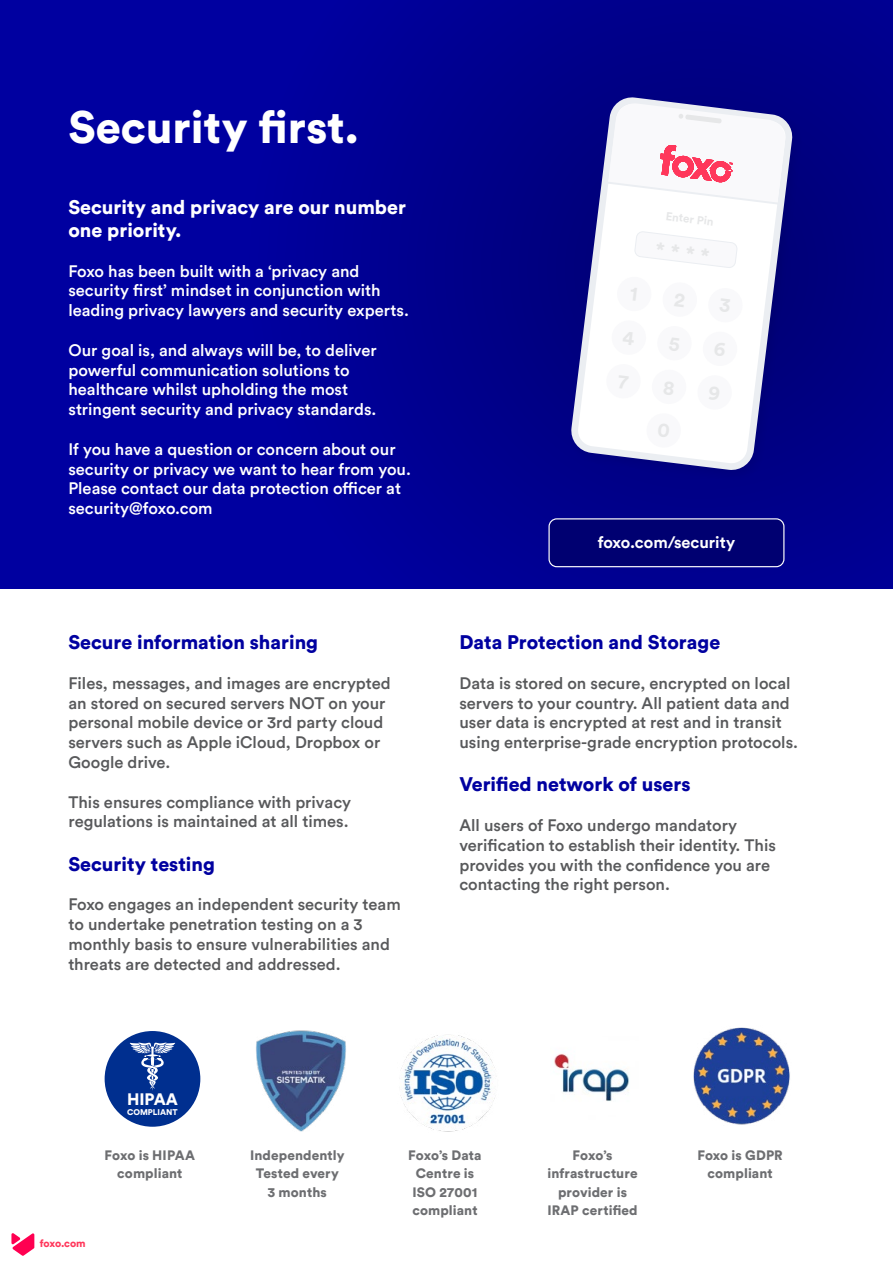
<style>
.page{position:relative;width:893px;height:1263px;background:#fff}
.page>*{position:absolute;margin:0;border:0;box-sizing:border-box;transform-origin:0 0}
.t1{font:900 45px "Circular Std";color:#fff}
.t2{font:900 19.5px "Circular Std";color:#0000a0}
.t3{font:900 19.5px/23.4px "Circular Std";color:#fff}
.t4{font:500 16.5px/19.8px "Circular Std";color:#58595b}
.t5{font:500 16.5px/19.8px "Circular Std";color:#fff}
.t6{font:900 16.5px "Circular Std";color:#fff}
.t7{font:700 16.35px "Circular Std";color:#fff}
.t8{font:900 13.5px/18.5px "Circular Std";letter-spacing:.01em;color:#6d6e71;text-align:center}
.t9{font:700 11.55px "Circular Std";color:#e6e7e8}
.t10{font:900 10.5px "Circular Std";letter-spacing:-.005em;color:#ff375b}
.t11{font:900 8.25px "Circular Std";color:#fff}
</style>
<div class="page">
<div style="left:0;top:0;width:893px;height:588px;background:linear-gradient(to right,#0000a4,#000082)"></div>
<img style="left:693px;top:1027px;width:97px;height:98px">
<img style="left:554px;top:1053px;width:76px;height:48px">
<img style="left:401px;top:1035px;width:94px;height:97px">
<img style="left:256px;top:1030px;width:90px;height:101px">
<div style="left:105px;top:1031px;width:95px;height:96px;background:#002f8f;border-radius:50%"></div>
<svg style="left:129px;top:1042px;width:47px;height:48px"></svg>
<div style="left:563px;top:89px;width:245px;height:397px;background:#000082"></div>
<svg style="left:573px;top:100px;width:217px;height:374px"></svg>
<svg style="left:606px;top:102px;width:180px;height:104px"></svg>
<svg style="left:616px;top:276px;width:36px;height:36px"></svg>
<svg style="left:662px;top:281px;width:36px;height:37px"></svg>
<svg style="left:707px;top:287px;width:37px;height:36px"></svg>
<svg style="left:611px;top:319px;width:36px;height:37px"></svg>
<svg style="left:656px;top:325px;width:37px;height:36px"></svg>
<svg style="left:702px;top:331px;width:36px;height:36px"></svg>
<svg style="left:605px;top:363px;width:37px;height:36px"></svg>
<svg style="left:651px;top:369px;width:36px;height:36px"></svg>
<svg style="left:696px;top:374px;width:37px;height:37px"></svg>
<svg style="left:645px;top:412px;width:37px;height:37px"></svg>
<svg style="left:635px;top:231px;width:102px;height:38px"></svg>
<svg style="left:11px;top:1233px;width:24px;height:23px"></svg>
<div style="left:549px;top:519px;width:235px;height:48px;background:#000071;border-radius:8px"></div>
<div style="left:548px;top:518px;width:236px;height:49px;border:1px solid #fff;border-radius:8px"></div>
<h1 class="t1" style="left:68px;top:98px;width:292px">Security first.</h1>
<p class="t3" style="left:68px;top:195px;width:339px">Security and privacy are our number one priority.</p>
<p class="t5" style="left:68px;top:261px;width:342px">Foxo has been built with a ‘privacy and security first’ mindset in conjunction with leading privacy lawyers and security experts.</p>
<p class="t5" style="left:68px;top:340px;width:310px">Our goal is, and always will be, to deliver powerful communication solutions to healthcare whilst upholding the most stringent security and privacy standards.</p>
<p class="t5" style="left:68px;top:439px;width:344px">If you have a question or concern about our security or privacy we want to hear from you.<br>Please contact our data protection officer at security@foxo.com</p>
<p class="t2" style="left:68px;top:629px;width:251px">Secure information sharing</p>
<p class="t4" style="left:68px;top:673px;width:324px">Files, messages, and images are encrypted an stored on secured servers NOT on your personal mobile device or 3rd party cloud servers such as Apple iCloud, Dropbox or Google drive.</p>
<p class="t4" style="left:68px;top:792px;width:284px">This ensures compliance with privacy regulations is maintained at all times.</p>
<p class="t2" style="left:68px;top:851px;width:148px">Security testing</p>
<p class="t4" style="left:68px;top:894px;width:334px">Foxo engages an independent security team to undertake penetration testing on a 3 monthly basis to ensure vulnerabilities and threats are detected and addressed.</p>
<p class="t9" style="left:667px;top:208px;width:50px;rotate:7deg">Enter Pin</p>
<p class="t7" style="left:598px;top:531px;width:139px">foxo.com/security</p>
<p class="t2" style="left:459px;top:629px;width:262px">Data Protection and Storage</p>
<p class="t4" style="left:459px;top:673px;width:340px">Data is stored on secure, encrypted on local servers to your country. All patient data and user data is encrypted at rest and in transit using enterprise-grade encryption protocols.</p>
<p class="t2" style="left:459px;top:772px;width:233px">Verified network of users</p>
<p class="t4" style="left:459px;top:815px;width:318px">All users of Foxo undergo mandatory verification to establish their identity. This provides you with the confidence you are contacting the right person.</p>
<p class="t10" style="left:40px;top:1237px;width:47px">foxo.com</p>
<p class="t6" style="left:127px;top:1088px;width:52px">HIPAA</p>
<p class="t11" style="left:127px;top:1107px;width:52px">COMPLIANT</p>
<p class="t8" style="left:105px;top:1145px;width:92px">Foxo is HIPAA compliant</p>
<p class="t8" style="left:250px;top:1145px;width:96px">Independently<br>Tested every<br>3 months</p>
<p class="t8" style="left:408px;top:1145px;width:75px">Foxo’s Data<br>Centre is<br>ISO 27001 compliant</p>
<p class="t8" style="left:547px;top:1145px;width:92px">Foxo’s infrastructure provider is<br>IRAP certified</p>
<p class="t8" style="left:697px;top:1145px;width:87px">Foxo is GDPR compliant</p>
</div>
